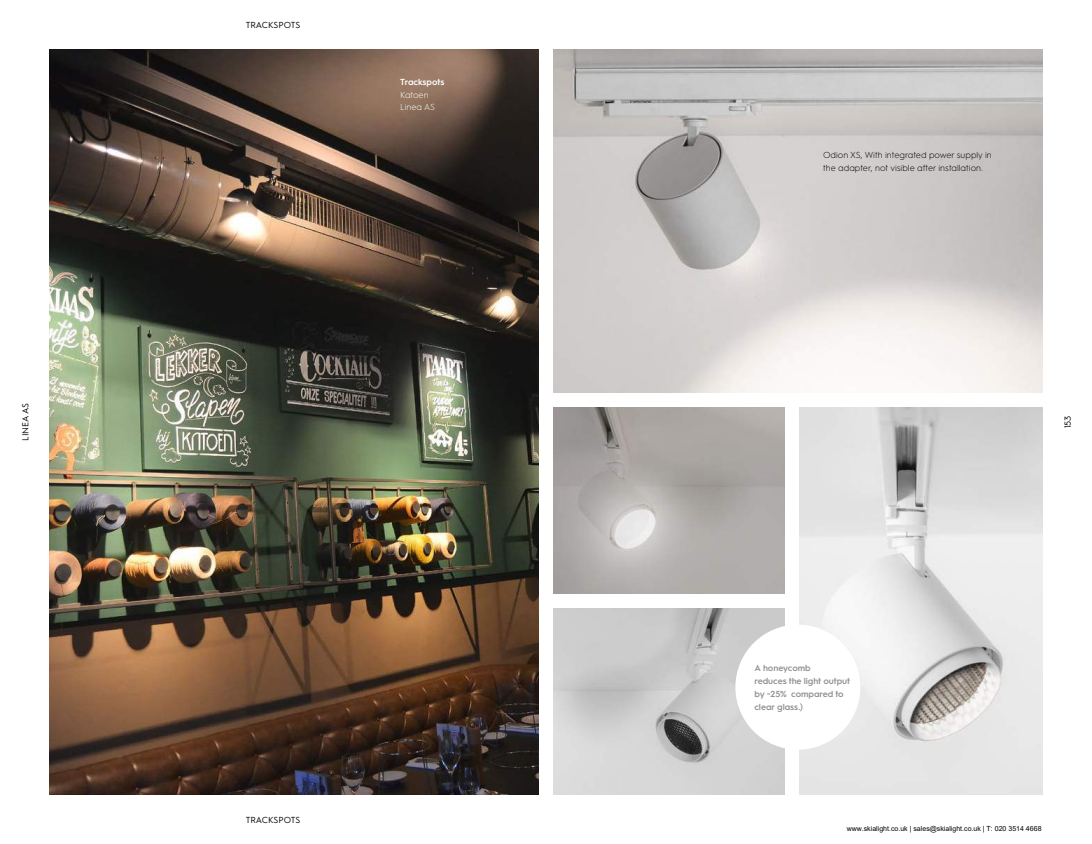
<style>
.page{position:relative;width:1092px;height:844px;background:#fff}
.page>*{position:absolute;margin:0;border:0;box-sizing:border-box;transform-origin:0 0}
.t1{font:300 8.75px/12.2px "Hurme Geometric Sans 1";color:#000}
.t2{font:600 8.75px/13.1px "Hurme Geometric Sans 1";letter-spacing:-.01em;color:#91908d}
.t3{font:8.75px "Hurme Geometric Sans 1";color:#000}
.t4{font:300 8.75px/12.2px "Hurme Geometric Sans 1";color:#fff}
.t5{font:600 8.75px "Hurme Geometric Sans 1";color:#fff}
.t6{font:7px "Arial";color:#000}
</style>
<div class="page">
<img style="left:50px;top:50px;width:488px;height:744px">
<img style="left:553px;top:407px;width:231px;height:186px">
<img style="left:553px;top:50px;width:489px;height:342px">
<img style="left:799px;top:407px;width:243px;height:387px">
<img style="left:553px;top:608px;width:231px;height:186px">
<div style="left:735px;top:624px;width:125px;height:125px;background:#fff;border-radius:50%"></div>
<p class="t3" style="left:19px;top:441px;width:39px;rotate:-90deg">LINEA AS</p>
<p class="t3" style="left:246px;top:19px;width:56px">TRACKSPOTS</p>
<p class="t5" style="left:400px;top:76px;width:46px">Trackspots</p>
<p class="t4" style="left:400px;top:88px;width:36px">Katoen<br>Linea AS</p>
<p class="t3" style="left:246px;top:813px;width:56px">TRACKSPOTS</p>
<p class="t1" style="left:823px;top:149px;width:170px">Odion XS, With integrated power supply in the adapter, not visible after installation.</p>
<p class="t3" style="left:1061px;top:428px;width:14px;rotate:-90deg">153</p>
<p class="t2" style="left:754px;top:660px;width:97px">A honeycomb<br>reduces the light output by ~25% compared to clear glass.)</p>
<p class="t6" style="left:846px;top:823px;width:196px">www.skialight.co.uk | sales@skialight.co.uk | T: 020 3514 4668</p>
</div>
